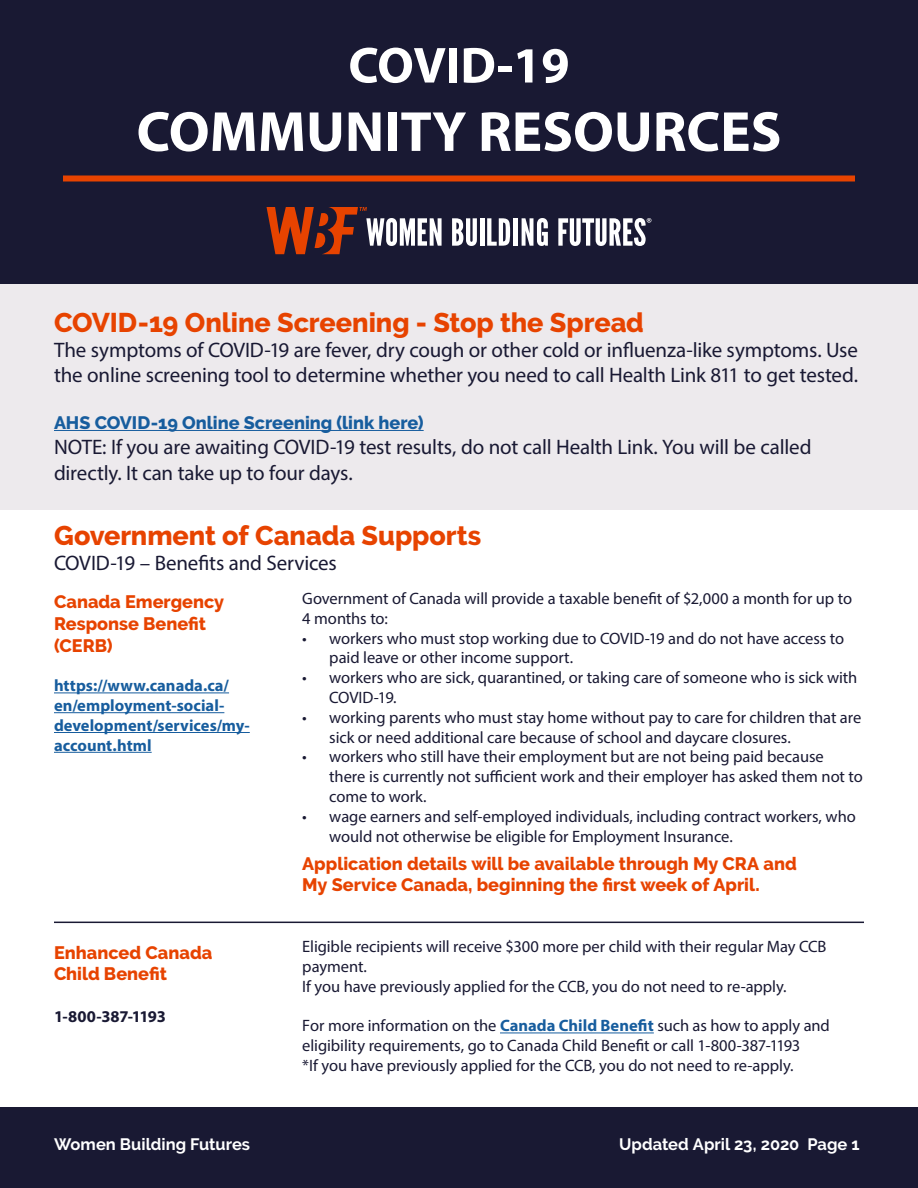
<style>
.page{position:relative;width:918px;height:1188px;background:#fff}
.page>*{position:absolute;margin:0;border:0;box-sizing:border-box;transform-origin:0 0}
.t1{font:700 57px "Myriad Pro";color:#fff}
.t2{font:700 51px "Myriad Pro";color:#fff}
.headings_1{font:800 27px "Raleway";color:#e74300}
.headings_1-2{font:21px/25.2px "Myriad Pro";letter-spacing:-.01em;color:#191933}
.Headings_2{font:21px/25.2px "Myriad Pro";letter-spacing:-.01em;color:#191933}
.Para_1{font:21px "Myriad Pro";letter-spacing:-.005em;color:#191933}
.Headings_2-2{font:800 18px/21.6px "Raleway";color:#e74300}
.Headings_2-3{font:800 18px "Raleway";color:#175d9e}
.Body_11_pt{font:16.5px/19.8px "Myriad Pro";letter-spacing:-.005em;color:#191933}
.Sub_head_side_box{font:700 16.5px/19.8px "Myriad Pro";letter-spacing:.005em;color:#175d9e}
.t3{font:700 16.5px "Raleway";color:#fff}
.Sub_head_side_box-2{font:700 16.5px "Myriad Pro";letter-spacing:-.015em;color:#191933}
.s1{font-weight:700;color:#175d9e}
</style>
<div class="page">
<div style="left:0;top:274px;width:918px;height:236px;background:#edeaed"></div>
<div style="left:0;top:0;width:918px;height:284px;background:#191933"></div>
<svg style="left:267px;top:207px;width:175px;height:47px"></svg>
<svg style="left:452px;top:218px;width:25px;height:28px"></svg>
<hr style="left:480px;top:218px;width:4px;height:28px;background:#fff">
<svg style="left:487px;top:218px;width:23px;height:28px"></svg>
<hr style="left:514px;top:218px;width:4px;height:28px;background:#fff">
<svg style="left:522px;top:218px;width:26px;height:28px"></svg>
<svg style="left:558px;top:218px;width:93px;height:28px"></svg>
<div style="left:63px;top:176px;width:792px;height:6px;background:#e74300"></div>
<hr style="left:54px;top:430px;width:370px;height:1px;background:#175d9e">
<div style="left:0;top:1107px;width:918px;height:81px;background:#191933"></div>
<hr style="left:54px;top:692px;width:175px;height:1px;background:#175d9e">
<hr style="left:54px;top:712px;width:170px;height:1px;background:#175d9e">
<hr style="left:54px;top:732px;width:196px;height:1px;background:#175d9e">
<hr style="left:54px;top:752px;width:98px;height:1px;background:#175d9e">
<hr style="left:500px;top:1033px;width:154px;height:1px;background:#175d9e">
<hr style="left:54px;top:922px;width:810px;height:1px;background:#191933">
<p class="t2" style="left:348px;top:32px;width:223px">COVID-19</p>
<p class="t1" style="left:137px;top:95px;width:646px">COMMUNITY RESOURCES</p>
<p class="headings_1" style="left:54px;top:307px;width:591px">COVID-19 Online Screening - Stop the Spread</p>
<p class="headings_1-2" style="left:54px;top:337px;width:806px">The symptoms of COVID-19 are fever, dry cough or other cold or influenza-like symptoms. Use the online screening tool to determine whether you need to call Health Link 811 to get tested.</p>
<p class="Headings_2-3" style="left:54px;top:413px;width:371px">AHS COVID-19 Online Screening (link here)</p>
<p class="Headings_2" style="left:54px;top:434px;width:759px">NOTE: If you are awaiting COVID-19 test results, do not call Health Link. You will be called directly. It can take up to four days.</p>
<p class="headings_1" style="left:54px;top:520px;width:429px">Government of Canada Supports</p>
<p class="Para_1" style="left:54px;top:550px;width:284px">COVID-19 – Benefits and Services</p>
<p class="Headings_2-2" style="left:54px;top:591px;width:172px">Canada Emergency<br>Response Benefit</p>
<p class="Headings_2-2" style="left:54px;top:635px;width:60px">(CERB)</p>
<p class="Sub_head_side_box" style="left:54px;top:675px;width:197px">https://www.canada.ca/ en/employment-social&shy;development/services/my&shy;account.html</p>
<p class="Body_11_pt" style="left:302px;top:588px;width:551px">Government of Canada will provide a taxable benefit of $2,000 a month for up to<br>4 months to:</p>
<p class="Body_11_pt" style="left:329px;top:628px;width:516px;text-indent:-27px">• workers who must stop working due to COVID-19 and do not have access to paid leave or other income support.</p>
<p class="Body_11_pt" style="left:329px;top:667px;width:530px;text-indent:-27px">• workers who are sick, quarantined, or taking care of someone who is sick with<br>COVID-19.</p>
<p class="Body_11_pt" style="left:329px;top:707px;width:534px;text-indent:-27px">• working parents who must stay home without pay to care for children that are sick or need additional care because of school and daycare closures.</p>
<p class="Body_11_pt" style="left:329px;top:747px;width:535px;text-indent:-27px">• workers who still have their employment but are not being paid because there is currently not sufficient work and their employer has asked them not to come to work.</p>
<p class="Body_11_pt" style="left:329px;top:806px;width:528px;text-indent:-27px">• wage earners and self-employed individuals, including contract workers, who would not otherwise be eligible for Employment Insurance.</p>
<p class="Headings_2-2" style="left:302px;top:853px;width:496px">Application details will be available through My CRA and<br>My Service Canada, beginning the first week of April.</p>
<p class="Headings_2-2" style="left:54px;top:942px;width:160px">Enhanced Canada<br>Child Benefit</p>
<p class="Sub_head_side_box-2" style="left:54px;top:1006px;width:113px">1-800-387-1193</p>
<p class="Body_11_pt" style="left:302px;top:936px;width:526px">Eligible recipients will receive $300 more per child with their regular May CCB payment.</p>
<p class="Body_11_pt" style="left:302px;top:976px;width:486px">If you have previously applied for the CCB, you do not need to re-apply.</p>
<p class="Body_11_pt" style="left:302px;top:1016px;width:529px">For more information on the <span class="s1">Canada Child Benefit</span> such as how to apply and eligibility requirements, go to Canada Child Benefit or call 1-800-387-1193</p>
<p class="Body_11_pt" style="left:302px;top:1055px;width:493px">*If you have previously applied for the CCB, you do not need to re-apply.</p>
<p class="t3" style="left:54px;top:1135px;width:198px">Women Building Futures</p>
<p class="t3" style="left:619px;top:1135px;width:242px">Updated April 23, 2020 Page 1</p>
</div>
